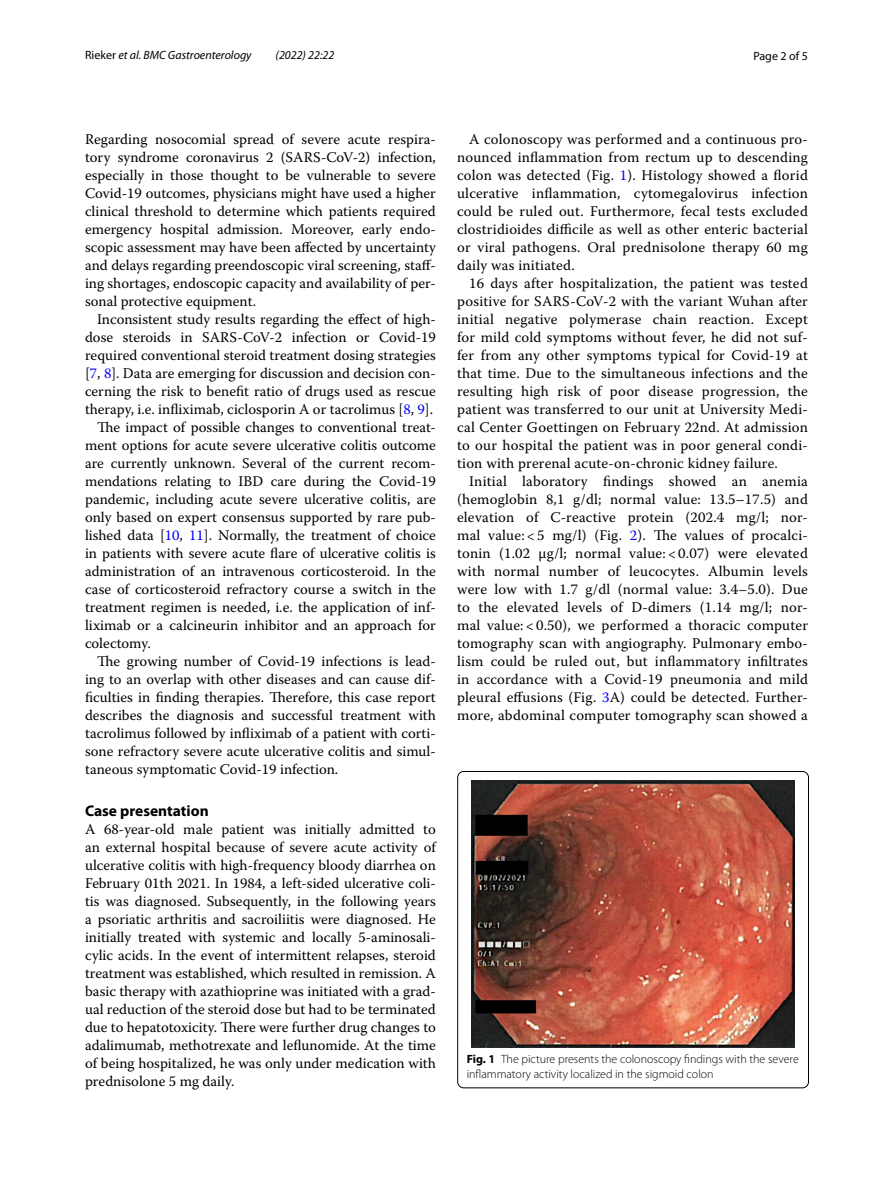
<style>
.page{position:relative;width:893px;height:1187px;background:#fff}
.page>*{position:absolute;margin:0;border:0;box-sizing:border-box;transform-origin:0 0}
.t1{font:700 15.45px "Myriad Pro";color:#000}
.t2{font:14.7px/18px "Warnock Pro";color:#000;text-align:justify}
.t3{font:300 12px/15px "Myriad Pro";color:#000}
.t4{font:italic 12px "Myriad Pro";color:#000}
.t5{font:12px "Myriad Pro";color:#000}
.s1{font-style:normal}
.s2{color:#00f}
.s3{font-weight:700}
</style>
<div class="page">
<img style="left:471px;top:780px;width:324px;height:267px">
<div style="left:457px;top:771px;width:352px;height:316px;border:1px solid #000;border-radius:6px"></div>
<p class="t4" style="left:85px;top:48px;width:168px"><span class="s1">Rieker</span> et al. BMC Gastroenterology</p>
<p class="t4" style="left:276px;top:48px;width:60px">(2022) 22:22</p>
<p class="t5" style="left:753px;top:48px;width:56px">Page 2 of 5</p>
<p class="t2" style="left:85px;top:130px;width:352px">Regarding nosocomial spread of severe acute respira&shy;tory syndrome coronavirus 2 (SARS-CoV-2) infection, especially in those thought to be vulnerable to severe Covid-19 outcomes, physicians might have used a higher clinical threshold to determine which patients required emergency hospital admission. Moreover, early endo&shy;scopic assessment may have been affected by uncertainty and delays regarding preendoscopic viral screening, staff&shy;ing shortages, endoscopic capacity and availability of per&shy;sonal protective equipment.</p>
<p class="t2" style="left:97px;top:310px;width:340px">Inconsistent study results regarding the effect of high-</p>
<p class="t2" style="left:85px;top:328px;width:352px">dose steroids in SARS-CoV-2 infection or Covid-19</p>
<p class="t2" style="left:85px;top:346px;width:352px">required conventional steroid treatment dosing strategies</p>
<p class="t2" style="left:85px;top:364px;width:352px">[<span class="s2">7</span>, <span class="s2">8</span>]. Data are emerging for discussion and decision con-</p>
<p class="t2" style="left:85px;top:382px;width:352px">cerning the risk to benefit ratio of drugs used as rescue</p>
<p class="t2" style="left:85px;top:400px;width:350px">therapy, i.e. infliximab, ciclosporin A or tacrolimus [<span class="s2">8</span>, <span class="s2">9</span>].</p>
<p class="t2" style="left:97px;top:418px;width:340px">The impact of possible changes to conventional treat-</p>
<p class="t2" style="left:85px;top:436px;width:352px">ment options for acute severe ulcerative colitis outcome</p>
<p class="t2" style="left:85px;top:454px;width:352px">are currently unknown. Several of the current recom-</p>
<p class="t2" style="left:85px;top:472px;width:352px">mendations relating to IBD care during the Covid-19</p>
<p class="t2" style="left:85px;top:490px;width:352px">pandemic, including acute severe ulcerative colitis, are</p>
<p class="t2" style="left:85px;top:508px;width:352px">only based on expert consensus supported by rare pub-</p>
<p class="t2" style="left:85px;top:526px;width:352px">lished data [<span class="s2">10</span>, <span class="s2">11</span>]. Normally, the treatment of choice</p>
<p class="t2" style="left:85px;top:544px;width:352px">in patients with severe acute flare of ulcerative colitis is</p>
<p class="t2" style="left:85px;top:562px;width:352px">administration of an intravenous corticosteroid. In the</p>
<p class="t2" style="left:85px;top:580px;width:352px">case of corticosteroid refractory course a switch in the</p>
<p class="t2" style="left:85px;top:598px;width:352px">treatment regimen is needed, i.e. the application of inf-</p>
<p class="t2" style="left:85px;top:616px;width:352px">liximab or a calcineurin inhibitor and an approach for</p>
<p class="t2" style="left:85px;top:634px;width:67px">colectomy.</p>
<p class="t2" style="left:97px;top:652px;width:340px">The growing number of Covid-19 infections is lead-</p>
<p class="t2" style="left:85px;top:670px;width:352px">ing to an overlap with other diseases and can cause dif-</p>
<p class="t2" style="left:85px;top:688px;width:352px">ficulties in finding therapies. Therefore, this case report</p>
<p class="t2" style="left:85px;top:706px;width:352px">describes the diagnosis and successful treatment with</p>
<p class="t2" style="left:85px;top:724px;width:352px">tacrolimus followed by infliximab of a patient with corti-</p>
<p class="t2" style="left:85px;top:742px;width:352px">sone refractory severe acute ulcerative colitis and simul-</p>
<p class="t2" style="left:85px;top:760px;width:255px">taneous symptomatic Covid-19 infection.</p>
<p class="t1" style="left:85px;top:800px;width:125px">Case presentation</p>
<p class="t2" style="left:85px;top:819px;width:352px">A 68-year-old male patient was initially admitted to an external hospital because of severe acute activity of ulcerative colitis with high-frequency bloody diarrhea on February 01th 2021. In 1984, a left-sided ulcerative coli&shy;tis was diagnosed. Subsequently, in the following years a psoriatic arthritis and sacroiliitis were diagnosed. He initially treated with systemic and locally 5-aminosali&shy;cylic acids. In the event of intermittent relapses, steroid treatment was established, which resulted in remission. A basic therapy with azathioprine was initiated with a grad&shy;ual reduction of the steroid dose but had to be terminated due to hepatotoxicity. There were further drug changes to adalimumab, methotrexate and leflunomide. At the time of being hospitalized, he was only under medication with prednisolone 5 mg daily.</p>
<p class="t2" style="left:457px;top:130px;width:352px;text-indent:12px">A colonoscopy was performed and a continuous pro&shy;nounced inflammation from rectum up to descending colon was detected (Fig. <span class="s2">1</span>). Histology showed a florid ulcerative inflammation, cytomegalovirus infection could be ruled out. Furthermore, fecal tests excluded clostridioides difficile as well as other enteric bacterial or viral pathogens. Oral prednisolone therapy 60 mg daily was initiated.</p>
<p class="t2" style="left:457px;top:274px;width:352px;text-indent:12px">16 days after hospitalization, the patient was tested positive for SARS-CoV-2 with the variant Wuhan after initial negative polymerase chain reaction. Except for mild cold symptoms without fever, he did not suf&shy;fer from any other symptoms typical for Covid-19 at that time. Due to the simultaneous infections and the resulting high risk of poor disease progression, the patient was transferred to our unit at University Medi&shy;cal Center Goettingen on February 22nd. At admission to our hospital the patient was in poor general condi&shy;tion with prerenal acute-on-chronic kidney failure.</p>
<p class="t2" style="left:457px;top:472px;width:352px;text-indent:12px">Initial laboratory findings showed an anemia (hemoglobin 8,1 g/dl; normal value: 13.5–17.5) and elevation of C-reactive protein (202.4 mg/l; nor&shy;mal value: &lt; 5 mg/l) (Fig. <span class="s2">2</span>). The values of procalci&shy;tonin (1.02 µg/l; normal value: &lt; 0.07) were elevated with normal number of leucocytes. Albumin levels were low with 1.7 g/dl (normal value: 3.4–5.0). Due to the elevated levels of D-dimers (1.14 mg/l; nor&shy;mal value: &lt; 0.50), we performed a thoracic computer tomography scan with angiography. Pulmonary embo&shy;lism could be ruled out, but inflammatory infiltrates in accordance with a Covid-19 pneumonia and mild pleural effusions (Fig. <span class="s2">3</span>A) could be detected. Further&shy;more, abdominal computer tomography scan showed a</p>
<p class="t3" style="left:467px;top:1051px;width:334px"><span class="s3">Fig. 1</span> The picture presents the colonoscopy findings with the severe inflammatory activity localized in the sigmoid colon</p>
</div>
